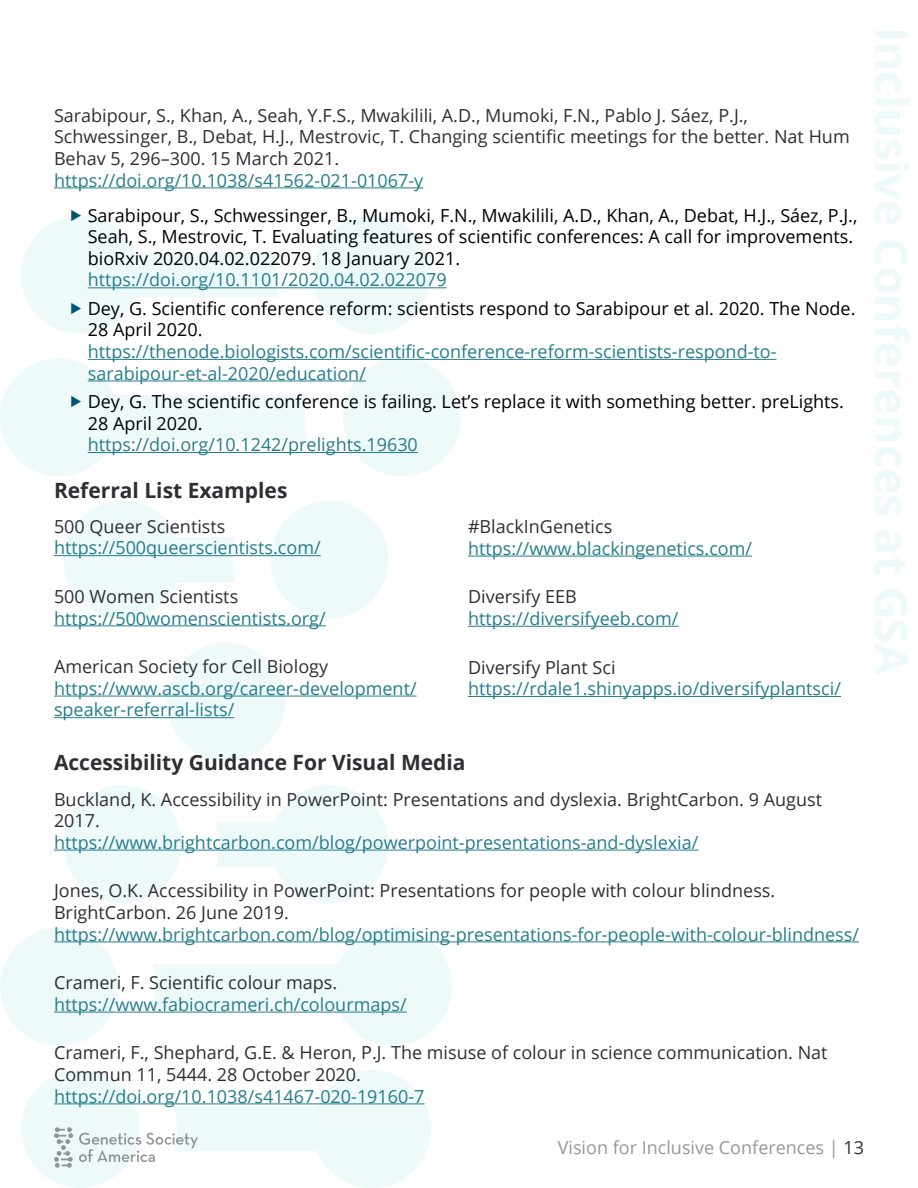
<style>
.page{position:relative;width:918px;height:1188px;background:#fff}
.page>*{position:absolute;margin:0;border:0;box-sizing:border-box;transform-origin:0 0}
.t1{font:700 21px "Open Sans";color:#302e33}
.t2{font:18px/21.6px "Open Sans";color:#247d8c}
.t3{font:18px/21.6px "Open Sans";color:#302e33}
.t4{font:18px/21.6px "Open Sans";color:#000}
.t5{font:18px "Open Sans";color:#989699}
.s1{color:#302e33}
</style>
<div class="page">
<svg style="left:308px;top:216px;width:127px;height:118px"></svg>
<svg style="left:56px;top:501px;width:180px;height:126px"></svg>
<svg style="left:266px;top:501px;width:122px;height:118px"></svg>
<svg style="left:338px;top:358px;width:127px;height:118px"></svg>
<svg style="left:216px;top:785px;width:180px;height:118px"></svg>
<svg style="left:59px;top:785px;width:127px;height:118px"></svg>
<svg style="left:153px;top:928px;width:307px;height:118px"></svg>
<svg style="left:0;top:928px;width:122px;height:118px"></svg>
<div style="left:167px;top:643px;width:118px;height:118px;background:#eef9fa;border-radius:59px"></div>
<svg style="left:21px;top:1070px;width:410px;height:118px"></svg>
<hr style="left:54px;top:187px;width:369px;height:1px;background:#247d8c">
<hr style="left:88px;top:287px;width:359px;height:1px;background:#247d8c">
<hr style="left:88px;top:359px;width:689px;height:1px;background:#247d8c">
<hr style="left:88px;top:381px;width:278px;height:1px;background:#247d8c">
<hr style="left:88px;top:452px;width:330px;height:1px;background:#247d8c">
<hr style="left:54px;top:555px;width:267px;height:1px;background:#247d8c">
<hr style="left:54px;top:625px;width:272px;height:1px;background:#247d8c">
<hr style="left:54px;top:696px;width:363px;height:1px;background:#247d8c">
<hr style="left:54px;top:717px;width:180px;height:1px;background:#247d8c">
<hr style="left:468px;top:556px;width:284px;height:1px;background:#247d8c">
<hr style="left:468px;top:626px;width:211px;height:1px;background:#247d8c">
<hr style="left:468px;top:696px;width:373px;height:1px;background:#247d8c">
<hr style="left:54px;top:850px;width:644px;height:1px;background:#247d8c">
<hr style="left:54px;top:941px;width:805px;height:1px;background:#247d8c">
<hr style="left:54px;top:1012px;width:353px;height:1px;background:#247d8c">
<hr style="left:54px;top:1103px;width:371px;height:1px;background:#247d8c">
<svg style="left:21px;top:216px;width:257px;height:118px"></svg>
<svg style="left:0;top:358px;width:308px;height:118px"></svg>
<p class="t3" style="left:54px;top:104px;width:797px">Sarabipour, S., Khan, A., Seah, Y.F.S., Mwakilili, A.D., Mumoki, F.N., Pablo J. Sáez, P.J.,<br>Schwessinger, B., Debat, H.J., Mestrovic, T. Changing scientific meetings for the better. Nat Hum<br>Behav 5, 296–300. 15 March 2021.</p>
<p class="t2" style="left:54px;top:169px;width:371px">https://doi.org/10.1038/s41562-021-01067-y</p>
<p class="t4" style="left:88px;top:204px;width:771px">Sarabipour, S., Schwessinger, B., Mumoki, F.N., Mwakilili, A.D., Khan, A., Debat, H.J., Sáez, P.J.,<br>Seah, S., Mestrovic, T. Evaluating features of scientific conferences: A call for improvements. bioRxiv 2020.04.02.022079. 18 January 2021.</p>
<p class="t2" style="left:88px;top:269px;width:360px">https://doi.org/10.1101/2020.04.02.022079</p>
<p class="t4" style="left:88px;top:297px;width:769px">Dey, G. Scientific conference reform: scientists respond to Sarabipour et al. 2020. The Node.<br>28 April 2020.</p>
<p class="t2" style="left:88px;top:340px;width:690px">https://thenode.biologists.com/scientific-conference-reform-scientists-respond-to&shy;sarabipour-et-al-2020/education/</p>
<p class="t4" style="left:88px;top:390px;width:758px">Dey, G. The scientific conference is failing. Let’s replace it with something better. preLights.<br>28 April 2020.</p>
<p class="t2" style="left:88px;top:433px;width:332px">https://doi.org/10.1242/prelights.19630</p>
<p class="t1" style="left:54px;top:475px;width:235px">Referral List Examples</p>
<p class="t3" style="left:54px;top:515px;width:173px">500 Queer Scientists</p>
<p class="t2" style="left:54px;top:537px;width:268px">https://500queerscientists.com/</p>
<p class="t3" style="left:54px;top:585px;width:186px">500 Women Scientists</p>
<p class="t2" style="left:54px;top:607px;width:273px">https://500womenscientists.org/</p>
<p class="t3" style="left:54px;top:655px;width:276px">American Society for Cell Biology</p>
<p class="t2" style="left:54px;top:677px;width:364px">https://www.ascb.org/career-development/ speaker-referral-lists/</p>
<p class="t3" style="left:468px;top:515px;width:146px">#BlackInGenetics</p>
<p class="t2" style="left:468px;top:537px;width:286px">https://www.blackingenetics.com/</p>
<p class="t3" style="left:468px;top:586px;width:110px">Diversify EEB</p>
<p class="t2" style="left:468px;top:607px;width:212px">https://diversifyeeb.com/</p>
<p class="t3" style="left:468px;top:656px;width:149px">Diversify Plant Sci</p>
<p class="t2" style="left:468px;top:677px;width:374px">https://rdale1.shinyapps.io/diversifyplantsci/</p>
<p class="t1" style="left:54px;top:748px;width:413px">Accessibility Guidance For Visual Media</p>
<p class="t3" style="left:54px;top:788px;width:770px">Buckland, K. Accessibility in PowerPoint: Presentations and dyslexia. BrightCarbon. 9 August<br>2017.</p>
<p class="t2" style="left:54px;top:831px;width:646px">https://www.brightcarbon.com/blog/powerpoint-presentations-and-dyslexia/</p>
<p class="t3" style="left:54px;top:880px;width:723px">Jones, O.K. Accessibility in PowerPoint: Presentations for people with colour blindness.<br>BrightCarbon. 26 June 2019.</p>
<p class="t2" style="left:54px;top:923px;width:807px">https://www.brightcarbon.com/blog/optimising-presentations-for-people-with-colour-blindness/</p>
<p class="t3" style="left:54px;top:971px;width:285px">Crameri, F. Scientific colour maps.</p>
<p class="t2" style="left:54px;top:993px;width:354px">https://www.fabiocrameri.ch/colourmaps/</p>
<p class="t3" style="left:54px;top:1042px;width:775px">Crameri, F., Shephard, G.E. &amp; Heron, P.J. The misuse of colour in science communication. Nat<br>Commun 11, 5444. 28 October 2020.</p>
<p class="t2" style="left:54px;top:1085px;width:372px">https://doi.org/10.1038/s41467-020-19160-7</p>
<p class="t5" style="left:558px;top:1136px;width:308px">Vision for Inclusive Conferences | <span class="s1">13</span></p>
</div>
